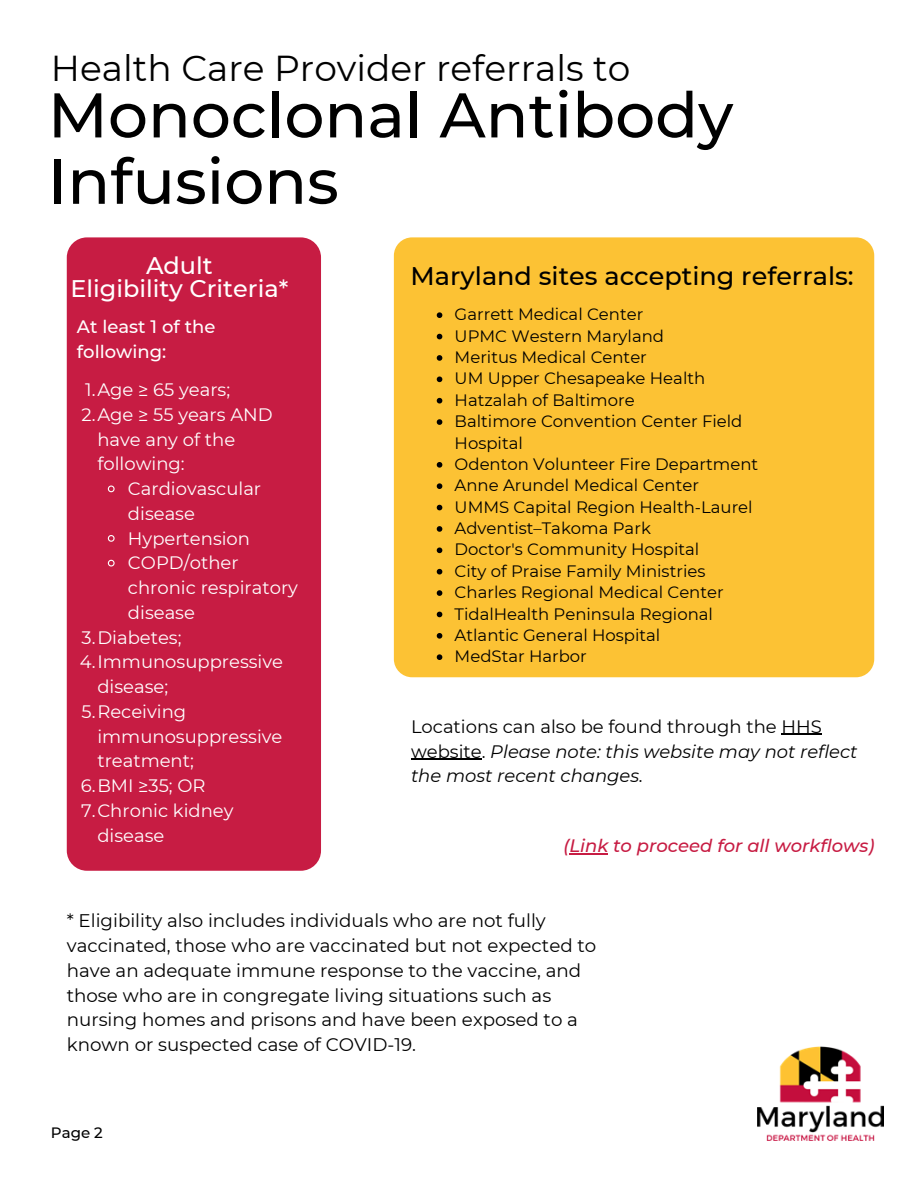
<style>
.page{position:relative;width:918px;height:1188px;background:#fff}
.page>*{position:absolute;margin:0;border:0;box-sizing:border-box;transform-origin:0 0}
.t1{font:500 63px/66.3px "Montserrat";color:#000}
.t2{font:36px "Montserrat";color:#000}
.t3{font:500 25.5px "Montserrat";color:#000}
.t4{font:500 24px "Montserrat";color:#fff}
.t5{font:18.3px/24.8px "Montserrat";color:#000}
.t6{font:18px/24.8px "Montserrat";color:#fff}
.t7{font:italic 18px/24.8px "Montserrat";color:#000}
.t8{font:italic 500 18px "Montserrat";color:#c71c43}
.t9{font:500 18px/24.8px "Montserrat";color:#fff}
.t10{font:16.5px/21.3px "Montserrat";color:#000}
.t11{font:500 15px "Montserrat";color:#000}
.s1{font-style:normal}
</style>
<div class="page">
<div style="left:394px;top:237px;width:480px;height:440px;background:#fcc234;border-radius:18px"></div>
<img style="left:758px;top:1046px;width:126px;height:95px">
<svg style="left:437px;top:312px;width:5px;height:6px"></svg>
<svg style="left:437px;top:334px;width:5px;height:5px"></svg>
<svg style="left:437px;top:355px;width:5px;height:6px"></svg>
<svg style="left:437px;top:377px;width:5px;height:5px"></svg>
<svg style="left:437px;top:398px;width:5px;height:6px"></svg>
<svg style="left:437px;top:419px;width:5px;height:6px"></svg>
<svg style="left:437px;top:462px;width:5px;height:6px"></svg>
<svg style="left:437px;top:483px;width:5px;height:6px"></svg>
<svg style="left:437px;top:505px;width:5px;height:5px"></svg>
<svg style="left:437px;top:526px;width:5px;height:6px"></svg>
<svg style="left:437px;top:548px;width:5px;height:5px"></svg>
<svg style="left:437px;top:569px;width:5px;height:6px"></svg>
<svg style="left:437px;top:590px;width:5px;height:6px"></svg>
<svg style="left:437px;top:612px;width:5px;height:5px"></svg>
<svg style="left:437px;top:633px;width:5px;height:6px"></svg>
<svg style="left:437px;top:654px;width:5px;height:6px"></svg>
<hr style="left:782px;top:734px;width:40px;height:1px;background:#000">
<hr style="left:411px;top:759px;width:71px;height:1px;background:#000">
<hr style="left:569px;top:853px;width:39px;height:1px;background:#c71c43">
<div style="left:67px;top:237px;width:254px;height:634px;background:#c71c43;border-radius:20px"></div>
<svg style="left:107px;top:485px;width:8px;height:8px"></svg>
<svg style="left:107px;top:535px;width:8px;height:7px"></svg>
<svg style="left:107px;top:559px;width:8px;height:8px"></svg>
<p class="t2" style="left:51px;top:46px;width:581px">Health Care Provider referrals to</p>
<p class="t1" style="left:48px;top:82px;width:687px">Monoclonal Antibody<br>Infusions</p>
<p class="t4" style="left:146px;top:251px;width:68px">Adult</p>
<p class="t4" style="left:70px;top:274px;width:219px">Eligibility Criteria*</p>
<p class="t9" style="left:77px;top:314px;width:140px">At least 1 of the following:</p>
<p class="t6" style="left:85px;top:377px;width:146px">1.Age ≥ 65 years;</p>
<p class="t6" style="left:97px;top:402px;width:177px;text-indent:-16px">2.Age ≥ 55 years AND have any of the following:</p>
<p class="t6" style="left:128px;top:476px;width:135px">Cardiovascular disease</p>
<p class="t6" style="left:128px;top:526px;width:124px">Hypertension</p>
<p class="t6" style="left:128px;top:551px;width:172px">COPD/other chronic respiratory disease</p>
<p class="t6" style="left:82px;top:625px;width:101px">3.Diabetes;</p>
<p class="t6" style="left:97px;top:650px;width:187px;text-indent:-17px">4.Immunosuppressive disease;</p>
<p class="t6" style="left:97px;top:699px;width:187px;text-indent:-16px">5.Receiving immunosuppressive treatment;</p>
<p class="t6" style="left:81px;top:773px;width:126px">6.BMI ≥35; OR</p>
<p class="t6" style="left:97px;top:798px;width:138px;text-indent:-16px">7.Chronic kidney disease</p>
<p class="t3" style="left:411px;top:261px;width:445px">Maryland sites accepting referrals:</p>
<p class="t10" style="left:455px;top:304px;width:190px">Garrett Medical Center</p>
<p class="t10" style="left:455px;top:325px;width:211px">UPMC Western Maryland</p>
<p class="t10" style="left:455px;top:346px;width:194px">Meritus Medical Center</p>
<p class="t10" style="left:455px;top:368px;width:252px">UM Upper Chesapeake Health</p>
<p class="t10" style="left:455px;top:389px;width:182px">Hatzalah of Baltimore</p>
<p class="t10" style="left:455px;top:411px;width:289px">Baltimore Convention Center Field<br>Hospital</p>
<p class="t10" style="left:455px;top:453px;width:305px">Odenton Volunteer Fire Department</p>
<p class="t10" style="left:455px;top:475px;width:246px">Anne Arundel Medical Center</p>
<p class="t10" style="left:455px;top:496px;width:300px">UMMS Capital Region Health-Laurel</p>
<p class="t10" style="left:455px;top:517px;width:198px">Adventist–Takoma Park</p>
<p class="t10" style="left:455px;top:539px;width:246px">Doctor's Community Hospital</p>
<p class="t10" style="left:455px;top:560px;width:252px">City of Praise Family Ministries</p>
<p class="t10" style="left:455px;top:582px;width:271px">Charles Regional Medical Center</p>
<p class="t10" style="left:455px;top:603px;width:260px">TidalHealth Peninsula Regional</p>
<p class="t10" style="left:455px;top:624px;width:207px">Atlantic General Hospital</p>
<p class="t10" style="left:455px;top:646px;width:134px">MedStar Harbor</p>
<p class="t7" style="left:411px;top:714px;width:448px"><span class="s1">Locations can also be found through the HHS website.</span> Please note: this website may not reflect the most recent changes.</p>
<p class="t8" style="left:563px;top:835px;width:313px">(Link to proceed for all workflows)</p>
<p class="t5" style="left:67px;top:908px;width:531px">* Eligibility also includes individuals who are not fully vaccinated, those who are vaccinated but not expected to have an adequate immune response to the vaccine, and those who are in congregate living situations such as nursing homes and prisons and have been exposed to a known or suspected case of COVID-19.</p>
<p class="t11" style="left:51px;top:1123px;width:53px">Page 2</p>
</div>
